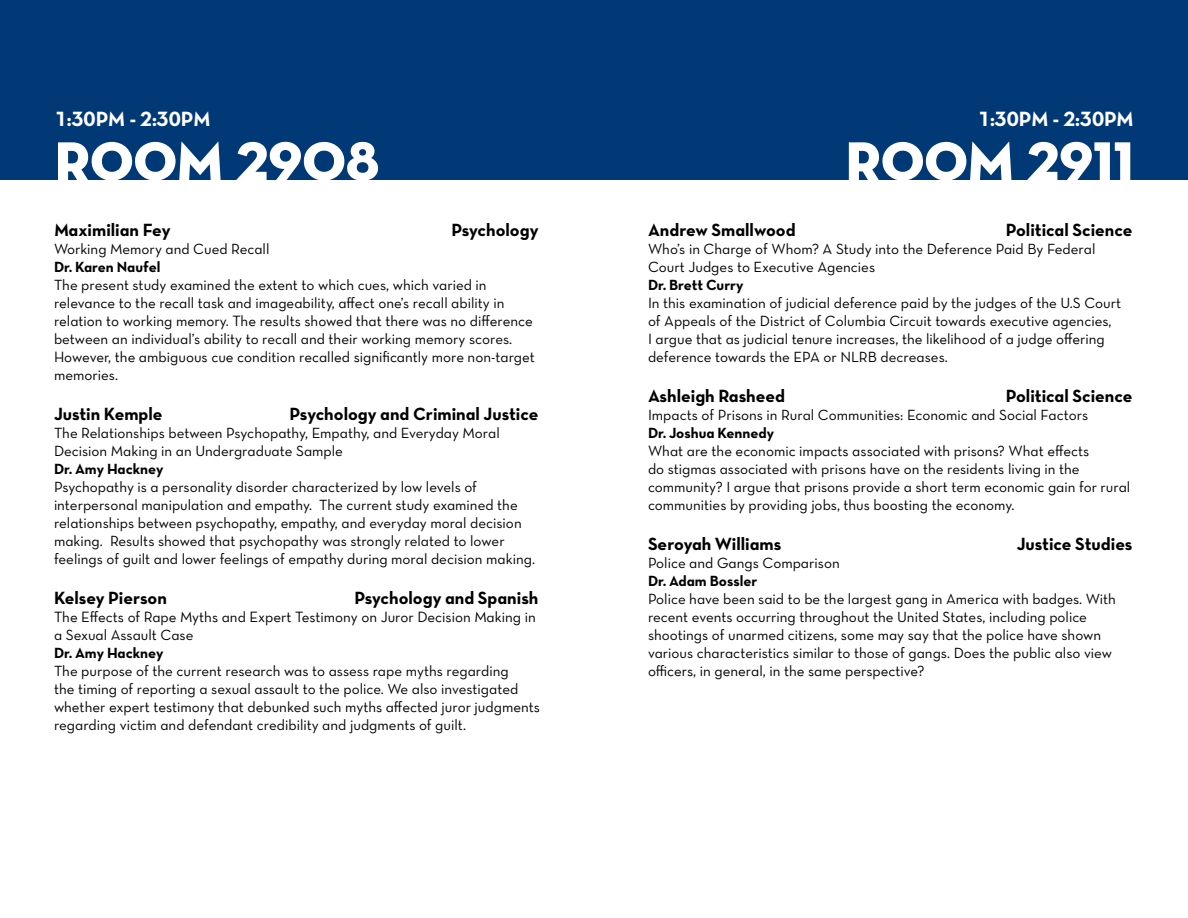
<style>
.page{position:relative;width:1188px;height:918px;background:#fff}
.page>*{position:absolute;margin:0;border:0;box-sizing:border-box;transform-origin:0 0}
.t1{font:55.5px "Neutra Disp Titling";color:#fff}
.t2{font:21px "Neutra Text TF Bold Alt";color:#fff}
.t3{font:18px "Neutra Text TF Bold Alt";color:#000}
.t4{font:15px/18px "Neutra Text Book Alt";color:#000}
.t5{font:15px/18px "Neutra Text Book Alt 2";color:#000}
.t6{font:15px "Neutra Text TF Bold Alt";color:#000}
</style>
<div class="page">
<div style="left:594px;top:0;width:594px;height:180px;background:#003976"></div>
<div style="left:0;top:0;width:594px;height:180px;background:#003976"></div>
<h2 class="t2" style="left:55px;top:105px;width:157px">1:30PM - 2:30PM</h2>
<h2 class="t2" style="left:978px;top:105px;width:157px">1:30PM - 2:30PM</h2>
<h1 class="t1" style="left:55px;top:126px;width:326px">ROOM 2908</h1>
<h1 class="t1" style="left:846px;top:126px;width:290px">ROOM 2911</h1>
<p class="t3" style="left:54px;top:219px;width:118px">Maximilian Fey</p>
<p class="t3" style="left:451px;top:219px;width:89px">Psychology</p>
<p class="t4" style="left:54px;top:240px;width:217px">Working Memory and Cued Recall</p>
<p class="t6" style="left:54px;top:258px;width:108px">Dr. Karen Naufel</p>
<p class="t4" style="left:54px;top:276px;width:434px">The present study examined the extent to which cues, which varied in</p>
<p class="t5" style="left:54px;top:294px;width:480px">relevance to the recall task and imageability, affect one’s recall ability in relation to working memory. The results showed that there was no difference</p>
<p class="t4" style="left:54px;top:330px;width:460px">between an individual’s ability to recall and their working memory scores.</p>
<p class="t5" style="left:54px;top:348px;width:482px">However, the ambiguous cue condition recalled significantly more non-target</p>
<p class="t4" style="left:54px;top:366px;width:66px">memories.</p>
<p class="t3" style="left:54px;top:403px;width:110px">Justin Kemple</p>
<p class="t3" style="left:290px;top:403px;width:250px">Psychology and Criminal Justice</p>
<p class="t4" style="left:54px;top:424px;width:447px">The Relationships between Psychopathy, Empathy, and Everyday Moral<br>Decision Making in an Undergraduate Sample</p>
<p class="t6" style="left:54px;top:460px;width:111px">Dr. Amy Hackney</p>
<p class="t4" style="left:54px;top:478px;width:483px">Psychopathy is a personality disorder characterized by low levels of interpersonal manipulation and empathy. The current study examined the relationships between psychopathy, empathy, and everyday moral decision making. Results showed that psychopathy was strongly related to lower feelings of guilt and lower feelings of empathy during moral decision making.</p>
<p class="t3" style="left:54px;top:586px;width:114px">Kelsey Pierson</p>
<p class="t3" style="left:354px;top:586px;width:186px">Psychology and Spanish</p>
<p class="t5" style="left:54px;top:607px;width:483px">The Effects of Rape Myths and Expert Testimony on Juror Decision Making in</p>
<p class="t4" style="left:54px;top:625px;width:141px">a Sexual Assault Case</p>
<p class="t6" style="left:54px;top:643px;width:111px">Dr. Amy Hackney</p>
<p class="t4" style="left:54px;top:661px;width:466px">The purpose of the current research was to assess rape myths regarding the timing of reporting a sexual assault to the police. We also investigated</p>
<p class="t5" style="left:54px;top:697px;width:488px">whether expert testimony that debunked such myths affected juror judgments</p>
<p class="t4" style="left:54px;top:715px;width:414px">regarding victim and defendant credibility and judgments of guilt.</p>
<p class="t3" style="left:648px;top:219px;width:149px">Andrew Smallwood</p>
<p class="t3" style="left:1006px;top:219px;width:128px">Political Science</p>
<p class="t4" style="left:648px;top:240px;width:449px">Who’s in Charge of Whom? A Study into the Deference Paid By Federal<br>Court Judges to Executive Agencies</p>
<p class="t6" style="left:648px;top:276px;width:97px">Dr. Brett Curry</p>
<p class="t4" style="left:648px;top:294px;width:475px">In this examination of judicial deference paid by the judges of the U.S Court of Appeals of the District of Columbia Circuit towards executive agencies,</p>
<p class="t5" style="left:648px;top:330px;width:458px">I argue that as judicial tenure increases, the likelihood of a judge offering</p>
<p class="t4" style="left:648px;top:348px;width:301px">deference towards the EPA or NLRB decreases.</p>
<p class="t3" style="left:648px;top:385px;width:139px">Ashleigh Rasheed</p>
<p class="t3" style="left:1006px;top:385px;width:128px">Political Science</p>
<p class="t4" style="left:648px;top:406px;width:442px">Impacts of Prisons in Rural Communities: Economic and Social Factors</p>
<p class="t6" style="left:648px;top:424px;width:128px">Dr. Joshua Kennedy</p>
<p class="t5" style="left:648px;top:442px;width:443px">What are the economic impacts associated with prisons? What effects</p>
<p class="t4" style="left:648px;top:460px;width:484px">do stigmas associated with prisons have on the residents living in the community? I argue that prisons provide a short term economic gain for rural communities by providing jobs, thus boosting the economy.</p>
<p class="t3" style="left:648px;top:532px;width:135px">Seroyah Williams</p>
<p class="t3" style="left:1017px;top:532px;width:117px">Justice Studies</p>
<p class="t4" style="left:648px;top:553px;width:193px">Police and Gangs Comparison</p>
<p class="t6" style="left:648px;top:571px;width:111px">Dr. Adam Bossler</p>
<p class="t4" style="left:648px;top:589px;width:469px">Police have been said to be the largest gang in America with badges. With recent events occurring throughout the United States, including police shootings of unarmed citizens, some may say that the police have shown various characteristics similar to those of gangs. Does the public also view</p>
<p class="t5" style="left:648px;top:661px;width:278px">officers, in general, in the same perspective?</p>
</div>
